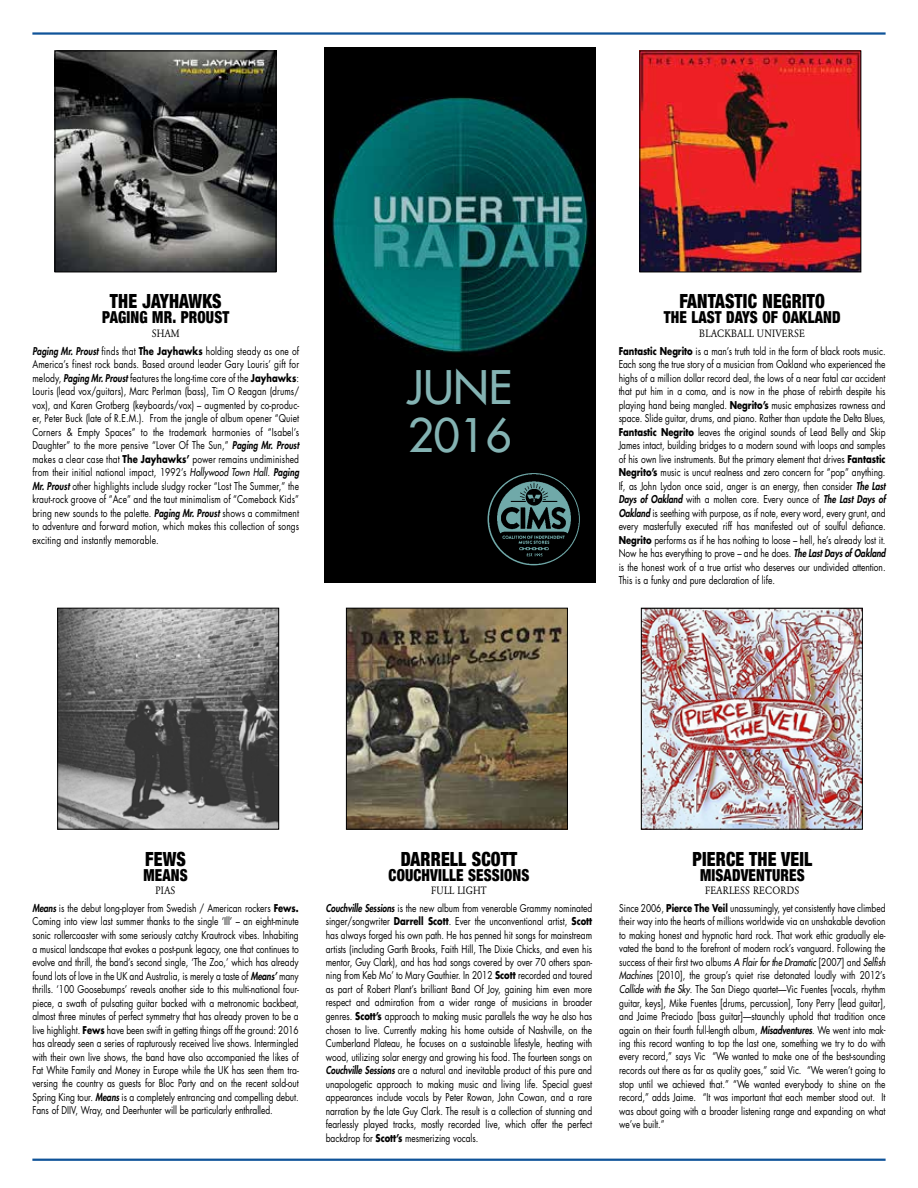
<style>
.page{position:relative;width:918px;height:1188px;background:#fff}
.page>*{position:absolute;margin:0;border:0;box-sizing:border-box;transform-origin:0 0}
.t1{font:45px/48px "Futura";color:#84b3b3}
.t2{font:900 condensed 19.5px "Helvetica Neue";letter-spacing:.01em;color:#000;scale:.9 1}
.t3{font:900 condensed 16.5px "Helvetica Neue";letter-spacing:.01em;color:#000;scale:.9 1}
.t4{font:10.5px/13.5px "Futura";letter-spacing:-.005em;color:#000;text-align:justify;scale:.8 1}
.t5{font:10.5px "Garamond BE";letter-spacing:.02em;color:#000;scale:.9 1}
.s1{font-weight:800;font-style:italic}
.s2{font-weight:700}
.s3{font-style:italic}
</style>
<div class="page">
<hr style="left:32px;top:1159px;width:854px;height:2px;background:#0f5399">
<hr style="left:32px;top:32px;width:854px;height:3px;background:#0f5399">
<div style="left:324px;top:47px;width:271px;height:536px;background:#000"></div>
<img style="left:327px;top:97px;width:262px;height:256px">
<img style="left:488px;top:474px;width:91px;height:91px">
<img style="left:643px;top:610px;width:218px;height:218px">
<div style="left:641px;top:608px;width:222px;height:222px;border:1px solid #000"></div>
<img style="left:348px;top:610px;width:218px;height:217px">
<div style="left:346px;top:608px;width:222px;height:221px;border:1px solid #000"></div>
<img style="left:59px;top:610px;width:218px;height:217px">
<div style="left:57px;top:608px;width:222px;height:221px;border:1px solid #000"></div>
<img style="left:642px;top:53px;width:217px;height:217px">
<div style="left:640px;top:51px;width:221px;height:221px;border:1px solid #000"></div>
<img style="left:57px;top:53px;width:217px;height:217px">
<div style="left:55px;top:51px;width:221px;height:221px;border:1px solid #000"></div>
<h2 class="t2" style="left:110px;top:285px;width:126px">THE JAYHAWKS</h2>
<h3 class="t3" style="left:102px;top:304px;width:143px">PAGING MR. PROUST</h3>
<p class="t5" style="left:152px;top:327px;width:33px">SHAM</p>
<p class="t4" style="left:32px;top:344px;width:335px"><span class="s1">Paging Mr. Proust</span> finds that <span class="s2">The Jayhawks</span> holding steady as one of America’s finest rock bands. Based around leader Gary Louris’ gift for melody, <span class="s1">Paging Mr. Proust</span> features the long-time core of the <span class="s2">Jayhawks</span>:<br>Louris (lead vox/guitars), Marc Perlman (bass), Tim O Reagan (drums/ vox), and Karen Grotberg (keyboards/vox) – augmented by co-produc&shy;er, Peter Buck (late of R.E.M.). From the jangle of album opener “Quiet Corners &amp; Empty Spaces” to the trademark harmonies of “Isabel’s Daughter” to the more pensive “Lover Of The Sun,” <span class="s1">Paging Mr. Proust </span>makes a clear case that <span class="s2">The Jayhawks’</span> power remains undiminished from their initial national impact, 1992’s <span class="s3">Hollywood Town Hall</span>. <span class="s1">Paging Mr. Proust</span> other highlights include sludgy rocker “Lost The Summer,” the kraut-rock groove of “Ace” and the taut minimalism of “Comeback Kids” bring new sounds to the palette. <span class="s1">Paging Mr. Proust</span> shows a commitment to adventure and forward motion, which makes this collection of songs exciting and instantly memorable.</p>
<h1 class="t1" style="left:407px;top:363px;width:107px">JUNE<br>2016</h1>
<h2 class="t2" style="left:679px;top:285px;width:163px">FANTASTIC NEGRITO</h2>
<h3 class="t3" style="left:664px;top:304px;width:198px">THE LAST DAYS OF OAKLAND</h3>
<p class="t5" style="left:699px;top:327px;width:119px">BLACKBALL UNIVERSE</p>
<p class="t4" style="left:619px;top:344px;width:335px"><span class="s2">Fantastic Negrito</span> is a man’s truth told in the form of black roots music.<br>Each song the true story of a musician from Oakland who experienced the highs of a million dollar record deal, the lows of a near fatal car accident that put him in a coma, and is now in the phase of rebirth despite his playing hand being mangled. <span class="s2">Negrito’s</span> music emphasizes rawness and space. Slide guitar, drums, and piano. Rather than update the Delta Blues, <span class="s2">Fantastic Negrito</span> leaves the original sounds of Lead Belly and Skip James intact, building bridges to a modern sound with loops and samples of his own live instruments. But the primary element that drives <span class="s2">Fantastic Negrito’s</span> music is uncut realness and zero concern for “pop” anything.<br>If, as John Lydon once said, anger is an energy, then consider <span class="s1">The Last Days of Oakland</span> with a molten core. Every ounce of <span class="s1">The Last Days of Oakland</span> is seething with purpose, as if note, every word, every grunt, and every masterfully executed riff has manifested out of soulful defiance.<br><span class="s2">Negrito</span> performs as if he has nothing to loose – hell, he’s already lost it.<br>Now he has everything to prove – and he does. <span class="s1">The Last Days of Oakland </span>is the honest work of a true artist who deserves our undivided attention.<br>This is a funky and pure declaration of life.</p>
<h2 class="t2" style="left:145px;top:843px;width:47px">FEWS</h2>
<h3 class="t3" style="left:143px;top:861px;width:51px">MEANS</h3>
<p class="t5" style="left:156px;top:884px;width:24px">PIAS</p>
<p class="t4" style="left:32px;top:901px;width:335px"><span class="s1">Means</span> is the debut long-player from Swedish / American rockers <span class="s2">Fews.<br></span>Coming into view last summer thanks to the single ‘Ill’ – an eight-minute sonic rollercoaster with some seriously catchy Krautrock vibes. Inhabiting a musical landscape that evokes a post-punk legacy, one that continues to evolve and thrill, the band’s second single, ‘The Zoo,’ which has already found lots of love in the UK and Australia, is merely a taste of <span class="s1">Means’</span> many thrills. ‘100 Goosebumps’ reveals another side to this multi-national four&shy;piece, a swath of pulsating guitar backed with a metronomic backbeat, almost three minutes of perfect symmetry that has already proven to be a live highlight. <span class="s2">Fews</span> have been swift in getting things off the ground: 2016 has already seen a series of rapturously received live shows. Intermingled with their own live shows, the band have also accompanied the likes of Fat White Family and Money in Europe while the UK has seen them tra&shy;versing the country as guests for Bloc Party and on the recent sold-out Spring King tour. <span class="s1">Means</span> is a completely entrancing and compelling debut.<br>Fans of DIIV, Wray, and Deerhunter will be particularly enthralled.</p>
<h2 class="t2" style="left:401px;top:843px;width:131px">DARRELL SCOTT</h2>
<h3 class="t3" style="left:389px;top:861px;width:158px">COUCHVILLE SESSIONS</h3>
<p class="t5" style="left:431px;top:884px;width:63px">FULL LIGHT</p>
<p class="t4" style="left:326px;top:901px;width:335px"><span class="s1">Couchville Sessions</span> is the new album from venerable Grammy nominated singer/songwriter <span class="s2">Darrell Scott</span>. Ever the unconventional artist, <span class="s2">Scott </span>has always forged his own path. He has penned hit songs for mainstream artists (including Garth Brooks, Faith Hill, The Dixie Chicks, and even his mentor, Guy Clark), and has had songs covered by over 70 others span&shy;ning from Keb Mo’ to Mary Gauthier. In 2012 <span class="s2">Scott</span> recorded and toured as part of Robert Plant’s brilliant Band Of Joy, gaining him even more respect and admiration from a wider range of musicians in broader genres. <span class="s2">Scott’s</span> approach to making music parallels the way he also has chosen to live. Currently making his home outside of Nashville, on the Cumberland Plateau, he focuses on a sustainable lifestyle, heating with wood, utilizing solar energy and growing his food. The fourteen songs on <span class="s1">Couchville Sessions</span> are a natural and inevitable product of this pure and unapologetic approach to making music and living life. Special guest appearances include vocals by Peter Rowan, John Cowan, and a rare narration by the late Guy Clark. The result is a collection of stunning and fearlessly played tracks, mostly recorded live, which offer the perfect backdrop for <span class="s2">Scott’s</span> mesmerizing vocals.</p>
<h2 class="t2" style="left:693px;top:843px;width:135px">PIERCE THE VEIL</h2>
<h3 class="t3" style="left:700px;top:861px;width:118px">MISADVENTURES</h3>
<p class="t5" style="left:705px;top:884px;width:106px">FEARLESS RECORDS</p>
<p class="t4" style="left:619px;top:901px;width:335px">Since 2006, <span class="s2">Pierce The Veil</span> unassumingly, yet consistently have climbed their way into the hearts of millions worldwide via an unshakable devotion to making honest and hypnotic hard rock. That work ethic gradually ele&shy;vated the band to the forefront of modern rock’s vanguard. Following the success of their first two albums <span class="s3">A Flair for the Dramatic</span> [2007] and <span class="s3">Selfish Machines</span> [2010], the group’s quiet rise detonated loudly with 2012’s <span class="s3">Collide with the Sky</span>. The San Diego quartet—Vic Fuentes [vocals, rhythm guitar, keys], Mike Fuentes [drums, percussion], Tony Perry [lead guitar], and Jaime Preciado [bass guitar]—staunchly uphold that tradition once again on their fourth full-length album, <span class="s1">Misadventures</span>. We went into mak&shy;ing this record wanting to top the last one, something we try to do with every record,” says Vic “We wanted to make one of the best-sounding records out there as far as quality goes,” said Vic. “We weren’t going to stop until we achieved that.” “We wanted everybody to shine on the record,” adds Jaime. “It was important that each member stood out. It was about going with a broader listening range and expanding on what we’ve built.”</p>
</div>
